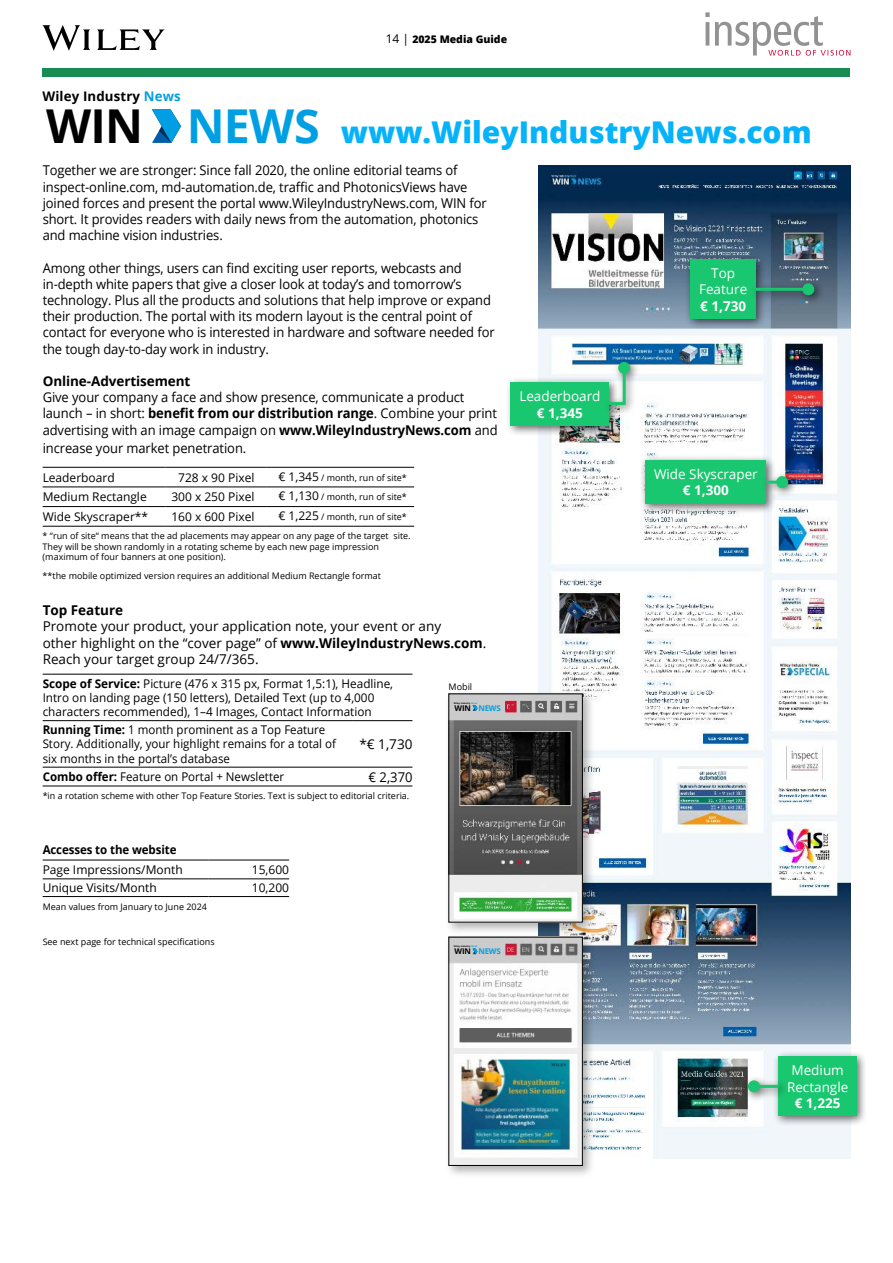
<style>
.page{position:relative;width:893px;height:1263px;background:#fff}
.page>*{position:absolute;margin:0;border:0;box-sizing:border-box;transform-origin:0 0}
.t1{font:700 46.65px "Open Sans";letter-spacing:-.02em;color:#009fe3}
.t2{font:800 30px "Open Sans";color:#06b2fa}
.t3{font:13.5px/16.2px "Open Sans";letter-spacing:-.01em;color:#000;scale:.96 1}
.t4{font:13.5px/16.2px "Open Sans";letter-spacing:-.01em;color:#000}
.t5{font:13.5px/16.2px "Open Sans";color:#fff;text-align:center}
.t6{font:700 13.5px "Open Sans";letter-spacing:-.005em;color:#000}
.t7{font:700 13.5px "Open Sans";color:#fff}
.t8{font:700 13.2px "Open Sans";letter-spacing:.01em;color:#000}
.t9{font:12px/14.4px "Open Sans";color:#000}
.t10{font:12px/14.4px "Open Sans";color:#000;scale:.96 1}
.t11{font:700 12px "Open Sans";letter-spacing:-.01em;color:#000;scale:.96 1}
.t12{font:800 10.5px "Open Sans";color:#000}
.t13{font:9px/19.5px "Open Sans";color:#000}
.t14{font:700 7.95px "Open Sans";letter-spacing:-.02em;color:#009fe3}
.t15{font:700 2.25px "Open Sans";letter-spacing:.01em;color:#000}
.s1{font-weight:400;font-size:12px}
.s2{color:#009fe3}
.s3{color:#000}
.s4{font-weight:700}
.s5{font-size:12px}
</style>
<div class="page">
<svg style="left:705px;top:12px;width:145px;height:44px"></svg>
<div style="left:43px;top:68px;width:807px;height:9px;background:#198c53"></div>
<svg style="left:43px;top:25px;width:121px;height:26px"></svg>
<hr style="left:43px;top:467px;width:122px;height:1px;background:#000">
<hr style="left:165px;top:467px;width:102px;height:1px;background:#000">
<hr style="left:267px;top:467px;width:54px;height:1px;background:#000">
<hr style="left:321px;top:467px;width:93px;height:1px;background:#000">
<hr style="left:43px;top:487px;width:122px;height:1px;background:#000">
<hr style="left:165px;top:487px;width:102px;height:1px;background:#000">
<hr style="left:267px;top:487px;width:54px;height:1px;background:#000">
<hr style="left:321px;top:487px;width:93px;height:1px;background:#000">
<hr style="left:43px;top:506px;width:122px;height:1px;background:#000">
<hr style="left:165px;top:506px;width:102px;height:1px;background:#000">
<hr style="left:267px;top:506px;width:54px;height:1px;background:#000">
<hr style="left:321px;top:506px;width:93px;height:1px;background:#000">
<hr style="left:43px;top:526px;width:122px;height:1px;background:#000">
<hr style="left:165px;top:526px;width:102px;height:1px;background:#000">
<hr style="left:267px;top:526px;width:54px;height:1px;background:#000">
<hr style="left:321px;top:526px;width:93px;height:1px;background:#000">
<hr style="left:43px;top:674px;width:310px;height:1px;background:#000">
<hr style="left:353px;top:674px;width:59px;height:1px;background:#000">
<hr style="left:43px;top:720px;width:310px;height:1px;background:#000">
<hr style="left:353px;top:720px;width:59px;height:1px;background:#000">
<hr style="left:43px;top:767px;width:310px;height:1px;background:#000">
<hr style="left:353px;top:767px;width:59px;height:1px;background:#000">
<hr style="left:43px;top:786px;width:310px;height:1px;background:#000">
<hr style="left:353px;top:786px;width:59px;height:1px;background:#000">
<hr style="left:43px;top:860px;width:165px;height:1px;background:#000">
<hr style="left:208px;top:860px;width:81px;height:1px;background:#000">
<hr style="left:43px;top:878px;width:165px;height:1px;background:#000">
<hr style="left:208px;top:878px;width:81px;height:1px;background:#000">
<hr style="left:43px;top:896px;width:165px;height:1px;background:#000">
<hr style="left:208px;top:896px;width:81px;height:1px;background:#000">
<svg style="left:152px;top:109px;width:29px;height:34px"></svg>
<img style="left:538px;top:165px;width:312px;height:993px">
<div style="left:684px;top:253px;width:82px;height:76px;background:#000;opacity:.6"></div>
<div style="left:691px;top:259px;width:65px;height:60px;background:#18c76f"></div>
<div style="left:750px;top:278px;width:74px;height:27px;background:#000;opacity:.6"></div>
<hr style="left:756px;top:288px;width:52px;height:3px;background:#18c76f">
<div style="left:802px;top:283px;width:12px;height:12px;background:#18c76f;border-radius:50%"></div>
<div style="left:639px;top:454px;width:137px;height:60px;background:#000;opacity:.6"></div>
<div style="left:645px;top:460px;width:121px;height:44px;background:#18c76f"></div>
<div style="left:761px;top:471px;width:37px;height:27px;background:#000;opacity:.6"></div>
<hr style="left:766px;top:481px;width:16px;height:3px;background:#18c76f">
<div style="left:776px;top:476px;width:12px;height:12px;background:#18c76f;border-radius:50%"></div>
<div style="left:505px;top:376px;width:114px;height:60px;background:#000;opacity:.6"></div>
<div style="left:511px;top:383px;width:98px;height:43px;background:#18c76f"></div>
<div style="left:603px;top:356px;width:37px;height:59px;background:#000;opacity:.6"></div>
<svg style="left:606px;top:365px;width:21px;height:42px"></svg>
<div style="left:618px;top:362px;width:12px;height:12px;background:#18c76f;border-radius:50%"></div>
<div style="left:772px;top:1050px;width:95px;height:76px;background:#000;opacity:.6"></div>
<div style="left:778px;top:1056px;width:79px;height:60px;background:#18c76f"></div>
<div style="left:742px;top:1075px;width:46px;height:27px;background:#000;opacity:.6"></div>
<hr style="left:754px;top:1085px;width:24px;height:3px;background:#18c76f">
<div style="left:748px;top:1080px;width:12px;height:12px;background:#18c76f;border-radius:50%"></div>
<div style="left:445px;top:690px;width:150px;height:245px;background:#000;opacity:.3"></div>
<img style="left:451px;top:696px;width:130px;height:224px">
<div style="left:449px;top:694px;width:134px;height:228px;border:1px solid #000"></div>
<div style="left:445px;top:933px;width:150px;height:245px;background:#000;opacity:.3"></div>
<img style="left:451px;top:939px;width:130px;height:225px">
<div style="left:449px;top:937px;width:134px;height:229px;border:1px solid #000"></div>
<img style="left:452px;top:698px;width:53px;height:21px">
<svg style="left:472px;top:705px;width:5px;height:6px"></svg>
<img style="left:452px;top:941px;width:53px;height:20px">
<svg style="left:472px;top:948px;width:5px;height:6px"></svg>
<p class="t12" style="left:386px;top:31px;width:123px"><span class="s1">14 |</span> 2025 Media Guide</p>
<p class="t8" style="left:43px;top:87px;width:140px">Wiley Industry <span class="s2">News</span></p>
<h1 class="t1" style="left:46px;top:93px;width:275px"><span class="s3">WIN</span> NEWS</h1>
<h2 class="t2" style="left:341px;top:109px;width:472px">www.WileyIndustryNews.com</h2>
<p class="t3" style="left:43px;top:162px;width:464px">Together we are stronger: Since fall 2020, the online editorial teams of inspect-online.com, md-automation.de, traffic and PhotonicsViews have joined forces and present the portal www.WileyIndustryNews.com, WIN for short. It provides readers with daily news from the automation, photonics and machine vision industries.</p>
<p class="t3" style="left:43px;top:259px;width:472px">Among other things, users can find exciting user reports, webcasts and in-depth white papers that give a closer look at today’s and tomorrow’s technology. Plus all the products and solutions that help improve or expand their production. The portal with its modern layout is the central point of contact for everyone who is interested in hardware and software needed for the tough day-to-day work in industry.</p>
<p class="t6" style="left:43px;top:371px;width:149px">Online-Advertisement</p>
<p class="t3" style="left:43px;top:389px;width:475px">Give your company a face and show presence, communicate a product launch – in short: <span class="s4">benefit from our distribution range</span>. Combine your print advertising with an image campaign on <span class="s4">www.WileyIndustryNews.com</span> and</p>
<p class="t3" style="left:43px;top:439px;width:214px">increase your market penetration.</p>
<p class="t9" style="left:43px;top:470px;width:74px">Leaderboard</p>
<p class="t9" style="left:178px;top:470px;width:78px">728 x 90 Pixel</p>
<p class="t13" style="left:278px;top:467px;width:130px"><span class="s5">€ 1,345</span> / month, run of site*</p>
<p class="t9" style="left:43px;top:489px;width:106px">Medium Rectangle</p>
<p class="t9" style="left:171px;top:489px;width:85px">300 x 250 Pixel</p>
<p class="t13" style="left:278px;top:487px;width:130px"><span class="s5">€ 1,130</span> / month, run of site*</p>
<p class="t9" style="left:43px;top:509px;width:107px">Wide Skyscraper**</p>
<p class="t9" style="left:171px;top:509px;width:85px">160 x 600 Pixel</p>
<p class="t5" style="left:699px;top:265px;width:50px">Top<br>Feature</p>
<p class="t7" style="left:700px;top:296px;width:47px">€ 1,730</p>
<p class="t5" style="left:519px;top:388px;width:83px">Leaderboard</p>
<p class="t7" style="left:537px;top:403px;width:47px">€ 1,345</p>
<p class="t5" style="left:654px;top:466px;width:105px">Wide Skyscraper</p>
<p class="t7" style="left:683px;top:481px;width:47px">€ 1,300</p>
<p class="t13" style="left:43px;top:507px;width:369px;text-indent:236px"><span class="s5">€ 1,225</span> / month, run of site* * “run of site“ means that the ad placements may appear on any page of the target site.</p>
<p class="t13" style="left:43px;top:541px;width:338px;line-height:10.5px">They will be shown randomly in a rotating scheme by each new page impression (maximum of four banners at one position).</p>
<p class="t13" style="left:43px;top:566px;width:340px">**the mobile optimized version requires an additional Medium Rectangle format</p>
<p class="t6" style="left:43px;top:601px;width:82px">Top Feature</p>
<p class="t4" style="left:43px;top:618px;width:445px">Promote your product, your application note, your event or any<br>other highlight on the “cover page” of <span class="s4">www.WileyIndustryNews.com</span>.<br>Reach your target group 24/7/365.</p>
<p class="t9" style="left:43px;top:676px;width:352px"><span class="s4">Scope of Service:</span> Picture (476 x 315 px, Format 1,5:1), Headline,<br>Intro on landing page (150 letters), Detailed Text (up to 4,000 characters recommended), 1–4 Images, Contact Information</p>
<p class="t10" style="left:43px;top:722px;width:307px"><span class="s4">Running Time:</span> 1 month prominent as a Top Feature<br>Story. Additionally, your highlight remains for a total of six months in the portal’s database</p>
<p class="t13" style="left:449px;top:677px;width:25px">Mobil</p>
<p class="t15" style="left:454px;top:701px;width:25px">Wiley Industry <span class="s2">News</span></p>
<p class="t14" style="left:455px;top:702px;width:48px"><span class="s3">WIN</span> NEWS</p>
<p class="t4" style="left:359px;top:736px;width:55px">*€ 1,730</p>
<p class="t10" style="left:43px;top:769px;width:253px"><span class="s4">Combo offer:</span> Feature on Portal + Newsletter</p>
<p class="t3" style="left:369px;top:768px;width:47px">€ 2,370</p>
<p class="t13" style="left:43px;top:786px;width:368px">*in a rotation scheme with other Top Feature Stories. Text is subject to editorial criteria.</p>
<p class="t11" style="left:43px;top:841px;width:141px">Accesses to the website</p>
<p class="t9" style="left:43px;top:862px;width:142px">Page Impressions/Month</p>
<p class="t9" style="left:252px;top:862px;width:39px">15,600</p>
<p class="t9" style="left:43px;top:880px;width:116px">Unique Visits/Month</p>
<p class="t9" style="left:252px;top:880px;width:39px">10,200</p>
<p class="t13" style="left:43px;top:896px;width:166px">Mean values from January to June 2024</p>
<p class="t13" style="left:43px;top:932px;width:174px">See next page for technical specifications</p>
<p class="t15" style="left:454px;top:945px;width:25px">Wiley Industry <span class="s2">News</span></p>
<p class="t14" style="left:455px;top:946px;width:48px"><span class="s3">WIN</span> NEWS</p>
<p class="t5" style="left:787px;top:1062px;width:63px">Medium<br>Rectangle</p>
<p class="t7" style="left:795px;top:1093px;width:47px">€ 1,225</p>
</div>
